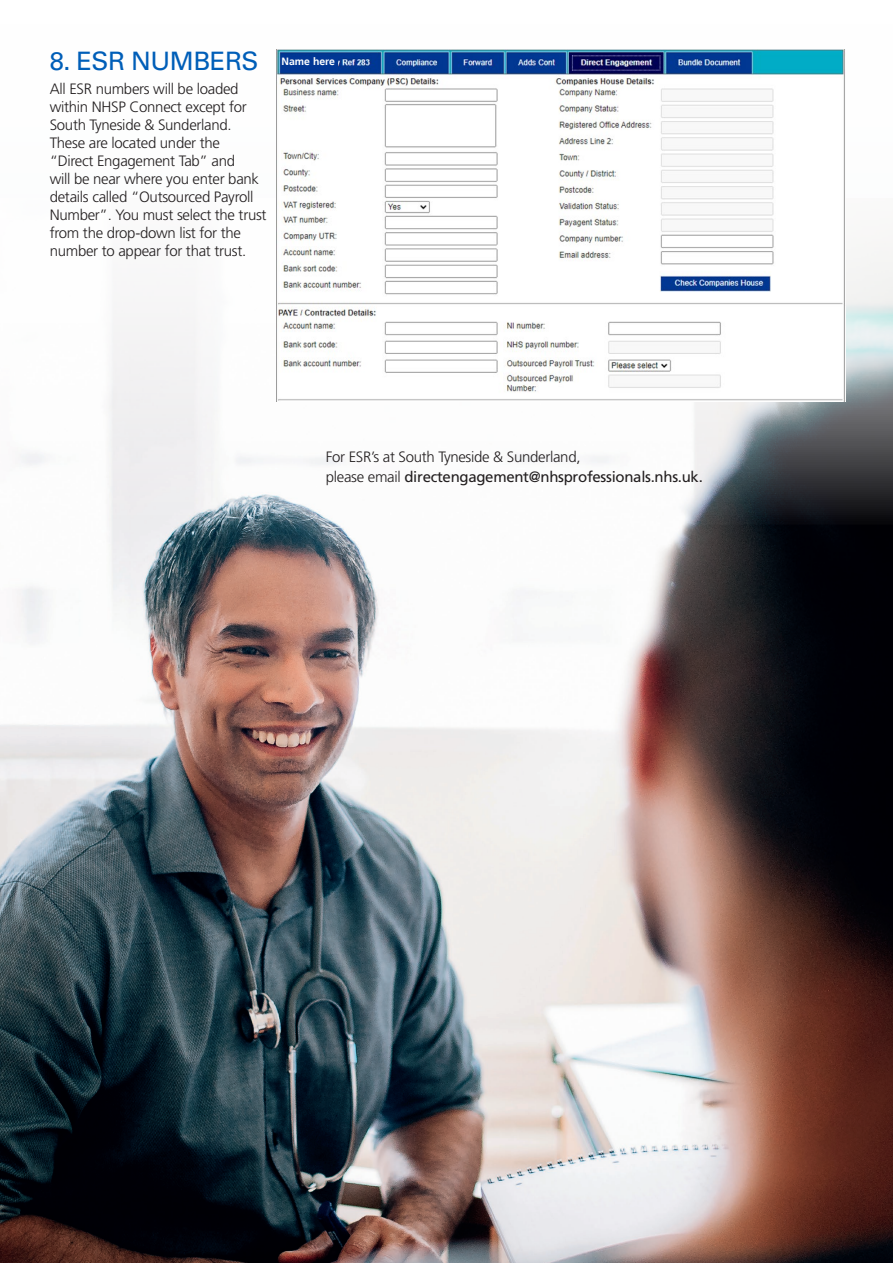
<style>
.page{position:relative;width:893px;height:1263px;background:#fff}
.page>*{position:absolute;margin:0;border:0;box-sizing:border-box;transform-origin:0 0}
.t1{font:25.5px "Univers LT Pro 55 Roman";letter-spacing:-.02em;color:#005eb8}
.t2{font:300 15px/18px "Frutiger LT Std";letter-spacing:-.02em;color:#231f20}
.t3{font:15px "Frutiger LT Std";letter-spacing:-.02em;color:#231f20}
.t4{font:700 10.5px "Frutiger LT";color:#fff}
.s1{font-weight:300}
</style>
<div class="page">
<img style="left:0;top:525px;width:893px;height:738px">
<svg style="left:20px;top:249px;width:873px;height:276px"></svg>
<img style="left:276px;top:49px;width:569px;height:352px">
<div style="left:281px;top:57px;width:57px;height:14px;background:#023795"></div>
<p class="t1" style="left:50px;top:43px;width:210px">8. ESR NUMBERS</p>
<p class="t2" style="left:50px;top:80px;width:218px">All ESR numbers will be loaded within NHSP Connect except for<br>South Tyneside &amp; Sunderland.<br>These are located under the “Direct Engagement Tab” and<br>will be near where you enter bank details called “Outsourced Payroll<br>Number”. You must select the trust from the drop-down list for the number to appear for that trust.</p>
<p class="t4" style="left:281px;top:55px;width:55px">Name here</p>
<p class="t2" style="left:326px;top:448px;width:256px">For ESR’s at South Tyneside &amp; Sunderland,</p>
<p class="t3" style="left:326px;top:468px;width:378px"><span class="s1">please email</span> directengagement@nhsprofessionals.nhs.uk.</p>
</div>
